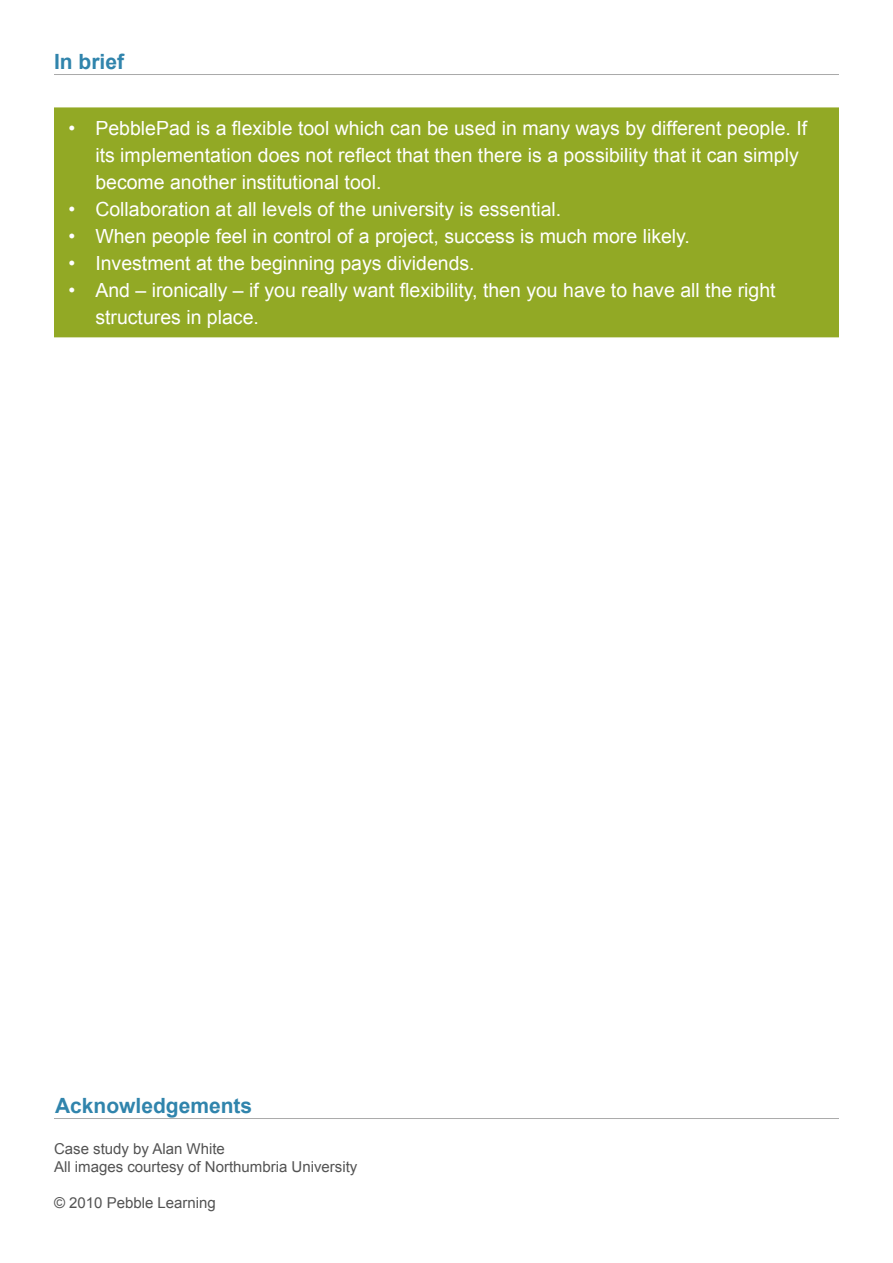
<style>
.page{position:relative;width:893px;height:1263px;background:#fff}
.page>*{position:absolute;margin:0;border:0;box-sizing:border-box;transform-origin:0 0}
.t1{font:700 21px "Arial";color:#3084ac}
.t2{font:19.5px/27px "Arial";color:#fff}
.t3{font:15px "Arial";color:#535353}
</style>
<div class="page">
<hr style="left:54px;top:74px;width:785px;height:1px;background:#535353">
<div style="left:54px;top:107px;width:785px;height:230px;background:#92a925"></div>
<hr style="left:54px;top:1118px;width:785px;height:1px;background:#535353">
<p class="t1" style="left:54px;top:48px;width:72px">In brief</p>
<p class="t2" style="left:95px;top:115px;width:713px;text-indent:-27px">• PebblePad is a flexible tool which can be used in many ways by different people. If its implementation does not reflect that then there is a possibility that it can simply become another institutional tool.</p>
<p class="t2" style="left:68px;top:196px;width:495px">• Collaboration at all levels of the university is essential.</p>
<p class="t2" style="left:68px;top:223px;width:623px">• When people feel in control of a project, success is much more likely.</p>
<p class="t2" style="left:68px;top:250px;width:408px">• Investment at the beginning pays dividends.</p>
<p class="t2" style="left:95px;top:277px;width:682px;text-indent:-27px">• And – ironically – if you really want flexibility, then you have to have all the right structures in place.</p>
<p class="t1" style="left:55px;top:1092px;width:199px">Acknowledgements</p>
<p class="t3" style="left:54px;top:1139px;width:172px">Case study by Alan White</p>
<p class="t3" style="left:54px;top:1157px;width:305px">All images courtesy of Northumbria University</p>
<p class="t3" style="left:54px;top:1193px;width:163px">© 2010 Pebble Learning</p>
</div>
